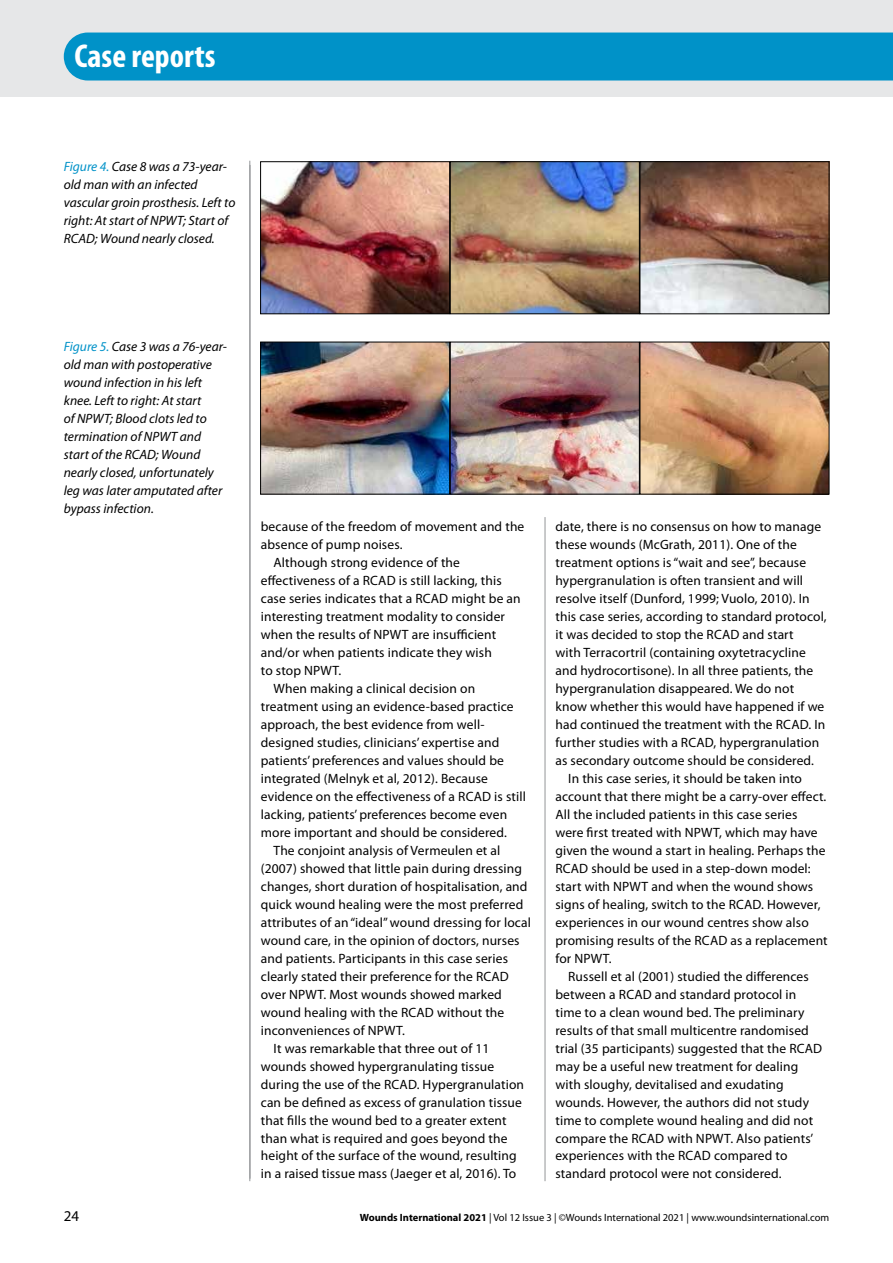
<style>
.page{position:relative;width:893px;height:1263px;background:#fff}
.page>*{position:absolute;margin:0;border:0;box-sizing:border-box;transform-origin:0 0}
.t1{font:700 condensed 33.15px "Myriad Pro";color:#fff}
.t2{font:15px "Myriad Pro";color:#000}
.t3{font:13.5px "Myriad Pro";letter-spacing:.01em;color:#000}
.t4{font:italic 13.5px/18px "Myriad Pro";color:#000}
.t5{font:10.5px "Myriad Pro";color:#000}
.s1{color:#0092c8}
.s2{font-weight:700}
</style>
<div class="page">
<div style="left:0;top:0;width:893px;height:97px;background:#e6e7e8"></div>
<hr style="left:545px;top:517px;width:1px;height:664px;background:#939598">
<hr style="left:250px;top:161px;width:1px;height:1020px;background:#939598">
<img style="left:262px;top:162px;width:565px;height:152px">
<div style="left:260px;top:162px;width:190px;height:152px;border:1px solid #000"></div>
<div style="left:450px;top:162px;width:189px;height:152px;border:1px solid #000"></div>
<img style="left:262px;top:342px;width:565px;height:152px">
<div style="left:260px;top:342px;width:190px;height:152px;border:1px solid #000"></div>
<div style="left:640px;top:342px;width:189px;height:152px;border:1px solid #000"></div>
<div style="left:64px;top:33px;width:829px;height:48px;background:#0092c8"></div>
<h1 class="t1" style="left:88px;top:35px;width:169px">linical practice</h1>
<h1 class="t1" style="left:74px;top:35px;width:143px">Case reports</h1>
<p class="t4" style="left:64px;top:157px;width:173px"><span class="s1">Figure 4.</span> Case 8 was a 73-year&shy;old man with an infected vascular groin prosthesis. Left to right: At start of NPWT; Start of<br>RCAD; Wound nearly closed.</p>
<p class="t4" style="left:64px;top:337px;width:165px"><span class="s1">Figure 5.</span> Case 3 was a 76-year&shy;old man with postoperative wound infection in his left knee. Left to right: At start<br>of NPWT; Blood clots led to termination of NPWT and start of the RCAD; Wound nearly closed, unfortunately leg was later amputated after bypass infection.</p>
<p class="t3" style="left:261px;top:518px;width:265px">because of the freedom of movement and the</p>
<p class="t3" style="left:261px;top:536px;width:143px">absence of pump noises.</p>
<p class="t3" style="left:274px;top:554px;width:188px">Although strong evidence of the</p>
<p class="t3" style="left:261px;top:572px;width:242px">effectiveness of a RCAD is still lacking, this</p>
<p class="t3" style="left:261px;top:590px;width:261px">case series indicates that a RCAD might be an</p>
<p class="t3" style="left:261px;top:608px;width:246px">interesting treatment modality to consider</p>
<p class="t3" style="left:261px;top:626px;width:237px">when the results of NPWT are insufficient</p>
<p class="t3" style="left:261px;top:644px;width:233px">and/or when patients indicate they wish</p>
<p class="t3" style="left:261px;top:662px;width:82px">to stop NPWT.</p>
<p class="t3" style="left:274px;top:680px;width:203px">When making a clinical decision on</p>
<p class="t3" style="left:261px;top:698px;width:254px">treatment using an evidence-based practice</p>
<p class="t3" style="left:261px;top:716px;width:225px">approach, the best evidence from well-</p>
<p class="t3" style="left:261px;top:734px;width:240px">designed studies, clinicians’ expertise and</p>
<p class="t3" style="left:261px;top:752px;width:245px">patients’ preferences and values should be</p>
<p class="t3" style="left:261px;top:770px;width:229px">integrated (Melnyk et al, 2012). Because</p>
<p class="t3" style="left:261px;top:788px;width:267px">evidence on the effectiveness of a RCAD is still</p>
<p class="t3" style="left:261px;top:806px;width:248px">lacking, patients’ preferences become even</p>
<p class="t3" style="left:261px;top:824px;width:248px">more important and should be considered.</p>
<p class="t3" style="left:274px;top:842px;width:228px">The conjoint analysis of Vermeulen et al</p>
<p class="t3" style="left:261px;top:860px;width:263px">(2007) showed that little pain during dressing</p>
<p class="t3" style="left:261px;top:878px;width:268px">changes, short duration of hospitalisation, and</p>
<p class="t3" style="left:261px;top:896px;width:264px">quick wound healing were the most preferred</p>
<p class="t3" style="left:261px;top:914px;width:272px">attributes of an “ideal” wound dressing for local</p>
<p class="t3" style="left:261px;top:932px;width:260px">wound care, in the opinion of doctors, nurses</p>
<p class="t3" style="left:261px;top:950px;width:249px">and patients. Participants in this case series</p>
<p class="t3" style="left:261px;top:968px;width:250px">clearly stated their preference for the RCAD</p>
<p class="t3" style="left:261px;top:986px;width:243px">over NPWT. Most wounds showed marked</p>
<p class="t3" style="left:261px;top:1004px;width:245px">wound healing with the RCAD without the</p>
<p class="t3" style="left:261px;top:1022px;width:146px">inconveniences of NPWT.</p>
<p class="t3" style="left:274px;top:1040px;width:217px">It was remarkable that three out of 11</p>
<p class="t3" style="left:261px;top:1058px;width:235px">wounds showed hypergranulating tissue</p>
<p class="t3" style="left:261px;top:1076px;width:265px">during the use of the RCAD. Hypergranulation</p>
<p class="t3" style="left:261px;top:1094px;width:263px">can be defined as excess of granulation tissue</p>
<p class="t3" style="left:261px;top:1112px;width:247px">that fills the wound bed to a greater extent</p>
<p class="t3" style="left:261px;top:1129px;width:248px">than what is required and goes beyond the</p>
<p class="t3" style="left:261px;top:1147px;width:257px">height of the surface of the wound, resulting</p>
<p class="t3" style="left:261px;top:1165px;width:257px">in a raised tissue mass (Jaeger et al, 2016). To</p>
<p class="t3" style="left:555px;top:518px;width:267px">date, there is no consensus on how to manage</p>
<p class="t3" style="left:555px;top:536px;width:243px">these wounds (McGrath, 2011). One of the</p>
<p class="t3" style="left:555px;top:554px;width:252px">treatment options is “wait and see”, because</p>
<p class="t3" style="left:555px;top:572px;width:249px">hypergranulation is often transient and will</p>
<p class="t3" style="left:555px;top:590px;width:256px">resolve itself (Dunford, 1999; Vuolo, 2010). In</p>
<p class="t3" style="left:555px;top:608px;width:273px">this case series, according to standard protocol,</p>
<p class="t3" style="left:555px;top:626px;width:240px">it was decided to stop the RCAD and start</p>
<p class="t3" style="left:555px;top:644px;width:252px">with Terracortril (containing oxytetracycline</p>
<p class="t3" style="left:555px;top:662px;width:259px">and hydrocortisone). In all three patients, the</p>
<p class="t3" style="left:555px;top:680px;width:240px">hypergranulation disappeared. We do not</p>
<p class="t3" style="left:555px;top:698px;width:270px">know whether this would have happened if we</p>
<p class="t3" style="left:555px;top:716px;width:271px">had continued the treatment with the RCAD. In</p>
<p class="t3" style="left:555px;top:734px;width:265px">further studies with a RCAD, hypergranulation</p>
<p class="t3" style="left:555px;top:752px;width:260px">as secondary outcome should be considered.</p>
<p class="t3" style="left:568px;top:770px;width:235px">In this case series, it should be taken into</p>
<p class="t3" style="left:555px;top:788px;width:272px">account that there might be a carry-over effect.</p>
<p class="t3" style="left:555px;top:806px;width:244px">All the included patients in this case series</p>
<p class="t3" style="left:555px;top:824px;width:264px">were first treated with NPWT, which may have</p>
<p class="t3" style="left:555px;top:842px;width:272px">given the wound a start in healing. Perhaps the</p>
<p class="t3" style="left:555px;top:860px;width:257px">RCAD should be used in a step-down model:</p>
<p class="t3" style="left:555px;top:878px;width:259px">start with NPWT and when the wound shows</p>
<p class="t3" style="left:555px;top:896px;width:266px">signs of healing, switch to the RCAD. However,</p>
<p class="t3" style="left:555px;top:914px;width:255px">experiences in our wound centres show also</p>
<p class="t3" style="left:555px;top:932px;width:274px">promising results of the RCAD as a replacement</p>
<p class="t3" style="left:555px;top:950px;width:58px">for NPWT.</p>
<p class="t3" style="left:568px;top:968px;width:242px">Russell et al (2001) studied the differences</p>
<p class="t3" style="left:555px;top:986px;width:242px">between a RCAD and standard protocol in</p>
<p class="t3" style="left:555px;top:1004px;width:250px">time to a clean wound bed. The preliminary</p>
<p class="t3" style="left:555px;top:1022px;width:255px">results of that small multicentre randomised</p>
<p class="t3" style="left:555px;top:1040px;width:268px">trial (35 participants) suggested that the RCAD</p>
<p class="t3" style="left:555px;top:1058px;width:244px">may be a useful new treatment for dealing</p>
<p class="t3" style="left:555px;top:1076px;width:230px">with sloughy, devitalised and exudating</p>
<p class="t3" style="left:555px;top:1094px;width:255px">wounds. However, the authors did not study</p>
<p class="t3" style="left:555px;top:1112px;width:259px">time to complete wound healing and did not</p>
<p class="t3" style="left:555px;top:1129px;width:259px">compare the RCAD with NPWT. Also patients’</p>
<p class="t3" style="left:555px;top:1147px;width:234px">experiences with the RCAD compared to</p>
<p class="t3" style="left:555px;top:1165px;width:228px">standard protocol were not considered.</p>
<p class="t2" style="left:64px;top:1207px;width:17px">24</p>
<p class="t5" style="left:360px;top:1211px;width:471px"><span class="s2">Wounds International 2021</span> | Vol 12 Issue 3 | ©Wounds International 2021 | www.woundsinternational.com</p>
</div>
